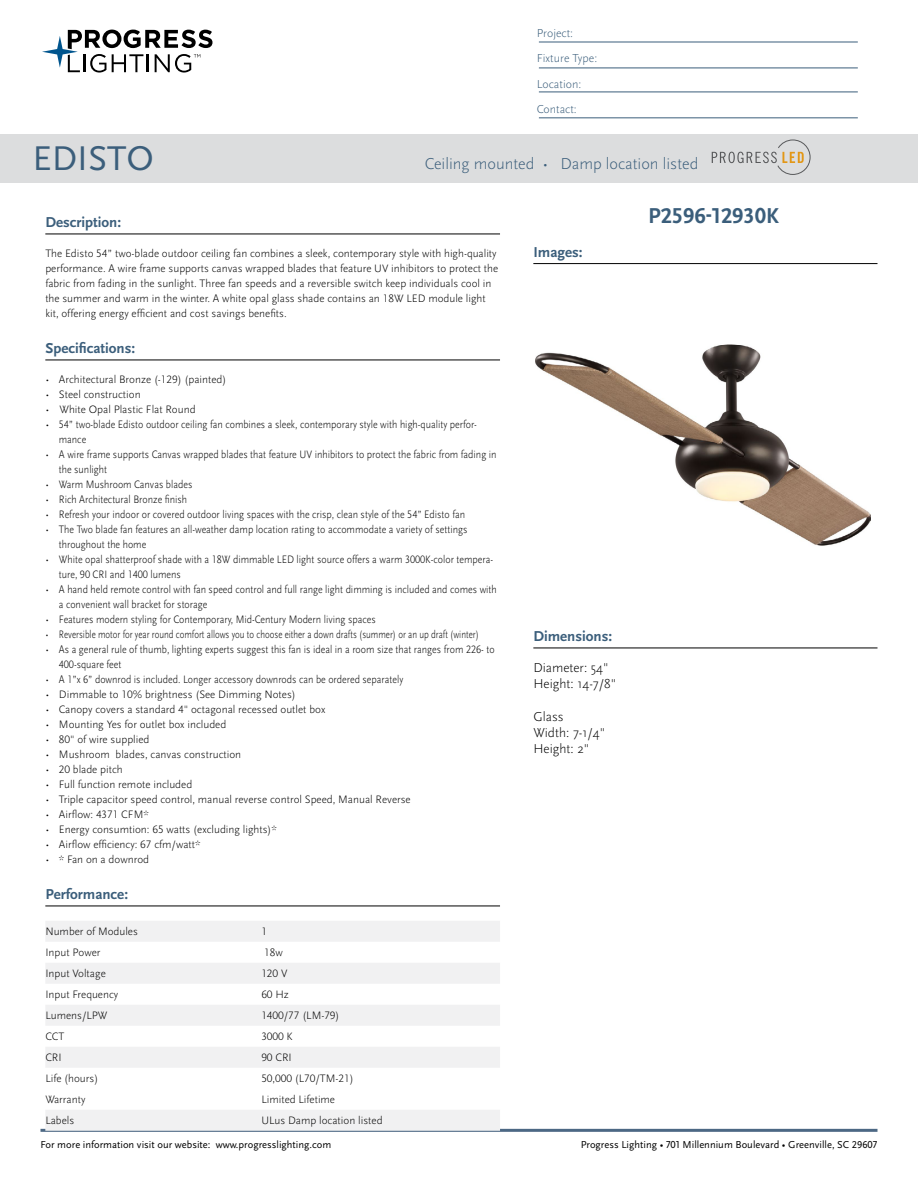
<style>
.page{position:relative;width:918px;height:1188px;background:#fff}
.page>*{position:absolute;margin:0;border:0;box-sizing:border-box;transform-origin:0 0}
.t1{font:35.85px "Scala Sans Pro";color:#3b5e7b}
.t2{font:700 22.5px "Scala Sans Pro";color:#3b5e7b}
.t3{font:300 16.5px "Scala Sans Pro";color:#3b5e7b}
.t4{font:700 15px "Scala Sans Pro";color:#3b5e7b}
.t5{font:300 13.5px/16.2px "Scala Sans Pro";color:#000}
.t6{font:300 12px/25.5px "Scala Sans Pro";color:#3b5e7b}
.t7{font:300 11.25px/15px "Scala Sans Pro";color:#000}
.t8{font:300 11.25px/15px "Scala Sans Pro";color:#000;scale:.9 1}
.t9{font:300 11.25px "Scala Sans Pro";color:#000;scale:.8 1}
.t10{font:10.5px "Scala Sans Pro";color:#000}
</style>
<div class="page">
<svg style="left:42px;top:30px;width:170px;height:43px"></svg>
<hr style="left:40px;top:1129px;width:838px;height:3px;background:#4c6884">
<hr style="left:539px;top:42px;width:319px;height:1px;background:#3b5e7b">
<hr style="left:539px;top:68px;width:319px;height:1px;background:#3b5e7b">
<hr style="left:539px;top:92px;width:319px;height:1px;background:#3b5e7b">
<hr style="left:539px;top:118px;width:319px;height:1px;background:#3b5e7b">
<hr style="left:533px;top:263px;width:344px;height:1px;background:#000">
<hr style="left:45px;top:234px;width:455px;height:1px;background:#000">
<hr style="left:45px;top:360px;width:455px;height:1px;background:#000">
<hr style="left:45px;top:906px;width:455px;height:1px;background:#000">
<div style="left:45px;top:921px;width:455px;height:21px;background:#f1f1f2"></div>
<div style="left:45px;top:963px;width:455px;height:21px;background:#f1f1f2"></div>
<div style="left:45px;top:1005px;width:455px;height:21px;background:#f1f1f2"></div>
<div style="left:45px;top:1047px;width:455px;height:21px;background:#f1f1f2"></div>
<div style="left:45px;top:1110px;width:455px;height:21px;background:#f1f1f2"></div>
<div style="left:0;top:134px;width:918px;height:49px;background:#dcddde"></div>
<img style="left:536px;top:344px;width:334px;height:202px">
<svg style="left:712px;top:140px;width:98px;height:35px"></svg>
<hr style="left:533px;top:648px;width:344px;height:1px;background:#000">
<p class="t6" style="left:537px;top:20px;width:62px">Project:<br>Fixture Type:<br>Location:<br>Contact:</p>
<h1 class="t1" style="left:32px;top:137px;width:123px">EDISTO</h1>
<h3 class="t3" style="left:425px;top:154px;width:275px">Ceiling mounted • Damp location listed</h3>
<h2 class="t2" style="left:648px;top:202px;width:132px">P2596-12930K</h2>
<h3 class="t4" style="left:45px;top:213px;width:77px">Description:</h3>
<p class="t7" style="left:45px;top:246px;width:454px">The Edisto 54” two-blade outdoor ceiling fan combines a sleek, contemporary style with high-quality performance. A wire frame supports canvas wrapped blades that feature UV inhibitors to protect the fabric from fading in the sunlight. Three fan speeds and a reversible switch keep individuals cool in the summer and warm in the winter. A white opal glass shade contains an 18W LED module light kit, offering energy efficient and cost savings benefits.</p>
<h3 class="t4" style="left:45px;top:339px;width:91px">Specifications:</h3>
<p class="t7" style="left:45px;top:372px;width:183px">• Architectural Bronze (-129) (painted)</p>
<p class="t7" style="left:45px;top:387px;width:97px">• Steel construction</p>
<p class="t7" style="left:45px;top:402px;width:152px">• White Opal Plastic Flat Round</p>
<p class="t7" style="left:59px;top:417px;width:420px;text-indent:-14px">• 54” two-blade Edisto outdoor ceiling fan combines a sleek, contemporary style with high-quality perfor&shy;mance</p>
<p class="t8" style="left:59px;top:447px;width:488px;text-indent:-13px">• A wire frame supports Canvas wrapped blades that feature UV inhibitors to protect the fabric from fading in the sunlight</p>
<p class="t8" style="left:45px;top:477px;width:165px">• Warm Mushroom Canvas blades</p>
<p class="t8" style="left:45px;top:492px;width:159px">• Rich Architectural Bronze finish</p>
<p class="t8" style="left:45px;top:507px;width:468px">• Refresh your indoor or covered outdoor living spaces with the crisp, clean style of the 54” Edisto fan</p>
<p class="t8" style="left:59px;top:522px;width:456px;text-indent:-13px">• The Two blade fan features an all-weather damp location rating to accommodate a variety of settings throughout the home</p>
<p class="t8" style="left:59px;top:552px;width:484px;text-indent:-13px">• White opal shatterproof shade with a 18W dimmable LED light source offers a warm 3000K-color tempera&shy;ture, 90 CRI and 1400 lumens</p>
<p class="t8" style="left:59px;top:582px;width:488px;text-indent:-13px">• A hand held remote control with fan speed control and full range light dimming is included and comes with a convenient wall bracket for storage</p>
<p class="t8" style="left:45px;top:612px;width:369px">• Features modern styling for Contemporary, Mid-Century Modern living spaces</p>
<p class="t9" style="left:45px;top:628px;width:543px">• Reversible motor for year round comfort allows you to choose either a down drafts (summer) or an up draft (winter)</p>
<p class="t8" style="left:59px;top:642px;width:486px;text-indent:-13px">• As a general rule of thumb, lighting experts suggest this fan is ideal in a room size that ranges from 226- to<br>400-square feet</p>
<p class="t8" style="left:45px;top:672px;width:399px">• A 1”x 6” downrod is included. Longer accessory downrods can be ordered separately</p>
<p class="t7" style="left:45px;top:687px;width:252px">• Dimmable to 10% brightness (See Dimming Notes)</p>
<p class="t7" style="left:45px;top:702px;width:281px">• Canopy covers a standard 4" octagonal recessed outlet box</p>
<p class="t7" style="left:45px;top:717px;width:182px">• Mounting Yes for outlet box included</p>
<p class="t7" style="left:45px;top:732px;width:106px">• 80" of wire supplied</p>
<p class="t7" style="left:45px;top:747px;width:197px">• Mushroom blades, canvas construction</p>
<p class="t7" style="left:45px;top:762px;width:79px">• 20 blade pitch</p>
<p class="t7" style="left:45px;top:777px;width:148px">• Full function remote included</p>
<p class="t7" style="left:45px;top:792px;width:367px">• Triple capacitor speed control, manual reverse control Speed, Manual Reverse</p>
<p class="t7" style="left:45px;top:807px;width:105px">• Airflow: 4371 CFM*</p>
<p class="t7" style="left:45px;top:822px;width:233px">• Energy consumtion: 65 watts (excluding lights)*</p>
<p class="t7" style="left:45px;top:837px;width:157px">• Airflow efficiency: 67 cfm/watt*</p>
<p class="t7" style="left:45px;top:852px;width:105px">• * Fan on a downrod</p>
<h3 class="t4" style="left:45px;top:885px;width:84px">Performance:</h3>
<p class="t7" style="left:45px;top:924px;width:94px">Number of Modules</p>
<p class="t7" style="left:261px;top:924px;width:7px">1</p>
<p class="t7" style="left:45px;top:945px;width:57px">Input Power</p>
<p class="t7" style="left:264px;top:945px;width:20px">18w</p>
<p class="t7" style="left:45px;top:966px;width:62px">Input Voltage</p>
<p class="t7" style="left:261px;top:966px;width:28px">120 V</p>
<p class="t7" style="left:45px;top:987px;width:74px">Input Frequency</p>
<p class="t7" style="left:261px;top:987px;width:29px">60 Hz</p>
<p class="t7" style="left:45px;top:1008px;width:64px">Lumens/LPW</p>
<p class="t7" style="left:261px;top:1008px;width:80px">1400/77 (LM-79)</p>
<p class="t7" style="left:45px;top:1029px;width:21px">CCT</p>
<p class="t7" style="left:261px;top:1029px;width:33px">3000 K</p>
<p class="t7" style="left:45px;top:1050px;width:18px">CRI</p>
<p class="t7" style="left:261px;top:1050px;width:32px">90 CRI</p>
<p class="t7" style="left:45px;top:1071px;width:54px">Life (hours)</p>
<p class="t7" style="left:261px;top:1071px;width:94px">50,000 (L70/TM-21)</p>
<p class="t7" style="left:45px;top:1092px;width:42px">Warranty</p>
<p class="t7" style="left:261px;top:1092px;width:75px">Limited Lifetime</p>
<p class="t7" style="left:45px;top:1113px;width:30px">Labels</p>
<p class="t7" style="left:261px;top:1113px;width:123px">ULus Damp location listed</p>
<h3 class="t4" style="left:533px;top:243px;width:51px">Images:</h3>
<h3 class="t4" style="left:533px;top:627px;width:80px">Dimensions:</h3>
<p class="t5" style="left:533px;top:660px;width:84px">Diameter: 54"<br>Height: 14-7/8"</p>
<p class="t5" style="left:533px;top:708px;width:73px">Glass<br>Width: 7-1/4"<br>Height: 2"</p>
<p class="t10" style="left:40px;top:1139px;width:292px">For more information visit our website: www.progresslighting.com</p>
<p class="t10" style="left:581px;top:1138px;width:298px">Progress Lighting • 701 Millennium Boulevard • Greenville, SC 29607</p>
</div>
